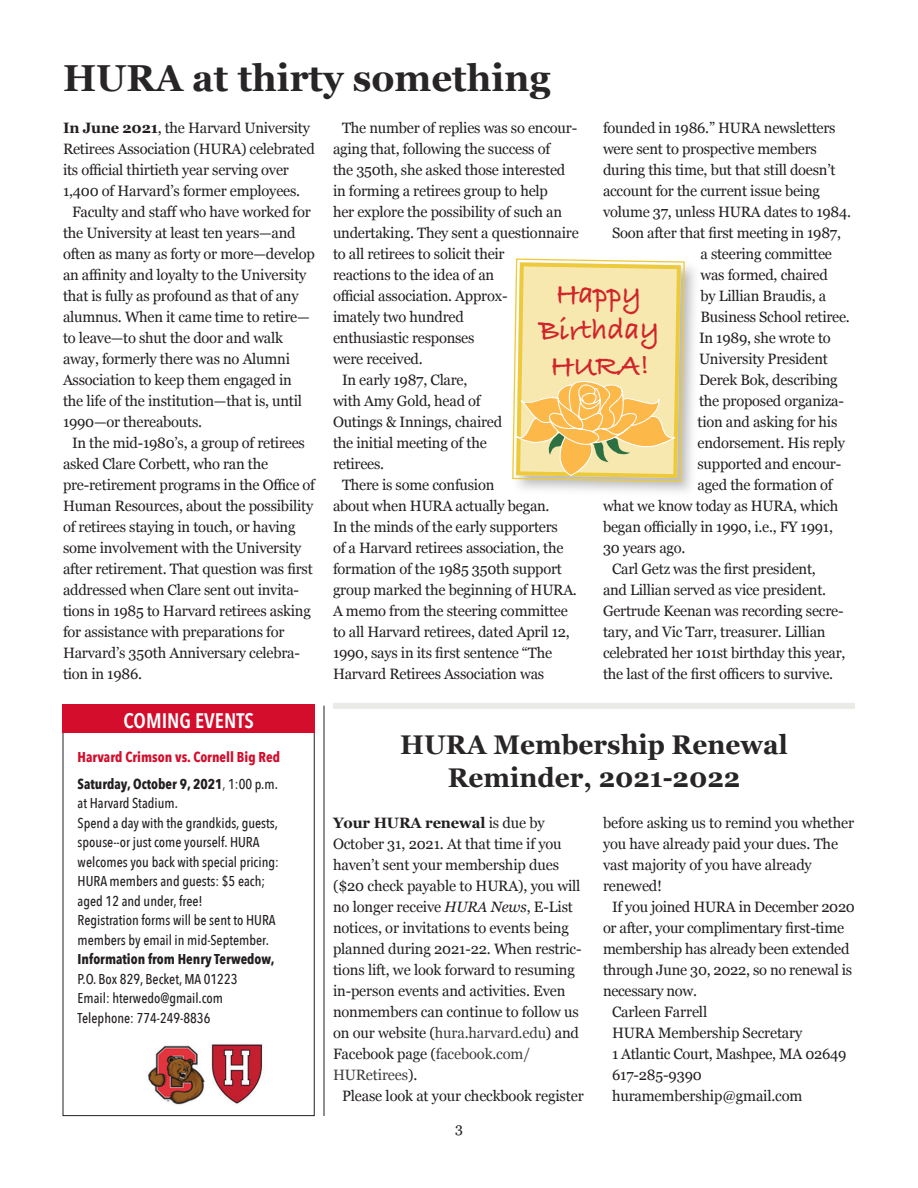
<style>
.page{position:relative;width:918px;height:1188px;background:#fff}
.page>*{position:absolute;margin:0;border:0;box-sizing:border-box;transform-origin:0 0}
.t1{font:700 37.5px "Georgia";color:#282526}
.Body_Copy{font:700 30.75px/36px "Bradley Hand ITCTT";color:#d1232a;text-align:center}
.t2{font:700 27px/33px "Georgia";color:#282526;text-align:center}
.Headers{font:600 21px "Avenir Next Condensed";color:#fff}
.Body_Copy-2{font:15px/21px "Georgia";letter-spacing:-.015em;color:#231f20}
.Body_Copy_first_para{font:15px/21px "Georgia";letter-spacing:-.01em;color:#231f20}
.No_Spacing{font:500 14.25px/19.5px "Avenir Next Condensed";color:#231f20}
.t3{font:700 14.25px/19.5px "Avenir Next Condensed";color:#231f20}
.No_Spacing-2{font:700 14.25px "Avenir Next Condensed";color:#d30d2b}
.t4{font:14.25px "Georgia";color:#231f20}
.s1{font-weight:700}
.s2{font-weight:400}
.s3{font-weight:500}
.s4{font-style:italic}
.s5{color:#3e3e3f}
</style>
<div class="page">
<div style="left:62px;top:705px;width:253px;height:28px;background:#d30d2b"></div>
<img style="left:147px;top:1043px;width:116px;height:62px">
<div style="left:333px;top:703px;width:522px;height:6px;background:#eaeae6"></div>
<div style="left:512px;top:258px;width:189px;height:240px;background:#231f20;opacity:.3"></div>
<svg style="left:512px;top:258px;width:173px;height:240px"></svg>
<svg style="left:514px;top:260px;width:169px;height:220px"></svg>
<hr style="left:324px;top:706px;width:1px;height:410px;background:#231f20">
<p class="t1" style="left:63px;top:50px;width:489px">HURA at thirty something</p>
<p class="Body_Copy_first_para" style="left:63px;top:117px;width:253px"><span class="s1">In June 2021</span>, the Harvard University Retirees Association (HURA) celebrated its official thirtieth year serving over 1,400 of Harvard’s former employees.</p>
<p class="Body_Copy-2" style="left:63px;top:201px;width:253px;text-indent:9px">Faculty and staff who have worked for the University at least ten years—and often as many as forty or more—develop an affinity and loyalty to the University that is fully as profound as that of any alumnus. When it came time to retire— to leave—to shut the door and walk away, formerly there was no Alumni Association to keep them engaged in the life of the institution—that is, until 1990—or thereabouts.</p>
<p class="Body_Copy-2" style="left:63px;top:432px;width:253px;text-indent:9px">In the mid-1980’s, a group of retirees asked Clare Corbett, who ran the pre-retirement programs in the Office of Human Resources, about the possibility of retirees staying in touch, or having some involvement with the University after retirement. That question was first addressed when Clare sent out invita&shy;tions in 1985 to Harvard retirees asking for assistance with preparations for Harvard’s 350th Anniversary celebra&shy;tion in 1986.</p>
<p class="Headers" style="left:123px;top:702px;width:132px">COMING EVENTS</p>
<p class="No_Spacing-2" style="left:78px;top:748px;width:204px">Harvard Crimson vs. Cornell Big Red</p>
<p class="No_Spacing" style="left:78px;top:774px;width:202px"><span class="s1">Saturday, October 9, 2021</span><span class="s2">,</span> 1:00 p.m. at Harvard Stadium.</p>
<p class="No_Spacing" style="left:78px;top:813px;width:203px">Spend a day with the grandkids, guests, spouse--or just come yourself. HURA welcomes you back with special pricing:<br>HURA members and guests: $5 each; aged 12 and under, free!</p>
<p class="No_Spacing" style="left:78px;top:910px;width:200px">Registration forms will be sent to HURA members by email in mid-September.</p>
<p class="t3" style="left:78px;top:949px;width:198px">Information from Henry Terwedow,<br><span class="s3">P.O. Box 829, Becket, MA 01223</span></p>
<p class="No_Spacing" style="left:78px;top:988px;width:147px">Email: hterwedo@gmail.com<br>Telephone: 774-249-8836</p>
<p class="Body_Copy-2" style="left:333px;top:117px;width:247px;text-indent:9px">The number of replies was so encour&shy;aging that, following the success of<br>the 350th, she asked those interested in forming a retirees group to help<br>her explore the possibility of such an undertaking. They sent a questionnaire to all retirees to solicit their<br>reactions to the idea of an<br>official association. Approx-<br>imately two hundred<br>enthusiastic responses<br>were received.</p>
<p class="Body_Copy-2" style="left:333px;top:369px;width:171px;text-indent:9px">In early 1987, Clare,<br>with Amy Gold, head of<br>Outings &amp; Innings, chaired the initial meeting of the retirees.</p>
<p class="Body_Copy-2" style="left:333px;top:474px;width:245px;text-indent:9px">There is some confusion<br>about when HURA actually began.<br>In the minds of the early supporters<br>of a Harvard retirees association, the formation of the 1985 350th support group marked the beginning of HURA.<br>A memo from the steering committee to all Harvard retirees, dated April 12, 1990, says in its first sentence “The Harvard Retirees Association was</p>
<p class="Body_Copy-2" style="left:603px;top:117px;width:250px">founded in 1986.” HURA newsletters were sent to prospective members during this time, but that still doesn’t account for the current issue being volume 37, unless HURA dates to 1984.</p>
<p class="Body_Copy-2" style="left:612px;top:222px;width:231px">Soon after that first meeting in 1987,</p>
<p class="Body_Copy-2" style="left:700px;top:243px;width:133px">a steering committee</p>
<p class="Body_Copy-2" style="left:700px;top:264px;width:129px">was formed, chaired</p>
<p class="Body_Copy-2" style="left:700px;top:285px;width:127px">by Lillian Braudis, a</p>
<p class="Body_Copy-2" style="left:700px;top:306px;width:151px">Business School retiree.</p>
<p class="Body_Copy-2" style="left:699px;top:327px;width:133px">In 1989, she wrote to</p>
<p class="Body_Copy-2" style="left:699px;top:348px;width:130px">University President</p>
<p class="Body_Copy-2" style="left:699px;top:369px;width:140px">Derek Bok, describing</p>
<p class="Body_Copy-2" style="left:699px;top:390px;width:147px">the proposed organiza-</p>
<p class="Body_Copy-2" style="left:698px;top:411px;width:141px">tion and asking for his</p>
<p class="Body_Copy-2" style="left:698px;top:432px;width:149px">endorsement. His reply</p>
<p class="Body_Copy-2" style="left:698px;top:453px;width:145px">supported and encour-</p>
<p class="Body_Copy-2" style="left:698px;top:474px;width:137px">aged the formation of</p>
<p class="Body_Copy-2" style="left:603px;top:495px;width:237px">what we know today as HURA, which</p>
<p class="Body_Copy-2" style="left:603px;top:516px;width:232px">began officially in 1990, i.e., FY 1991,</p>
<p class="Body_Copy-2" style="left:603px;top:537px;width:84px">30 years ago.</p>
<p class="Body_Copy-2" style="left:603px;top:558px;width:244px;text-indent:9px">Carl Getz was the first president,<br>and Lillian served as vice president.<br>Gertrude Keenan was recording secre&shy;tary, and Vic Tarr, treasurer. Lillian celebrated her 101st birthday this year, the last of the first officers to survive.</p>
<p class="Body_Copy" style="left:555px;top:275px;width:88px;rotate:-1deg">Happy</p>
<p class="Body_Copy" style="left:539px;top:311px;width:122px;rotate:-1deg">Birthday<br>HURA!</p>
<p class="t2" style="left:400px;top:727px;width:389px">HURA Membership Renewal<br>Reminder, 2021-2022</p>
<p class="Body_Copy_first_para" style="left:333px;top:811px;width:250px"><span class="s1">Your HURA renewal</span> is due by October 31, 2021. At that time if you haven’t sent your membership dues ($20 check payable to HURA), you will no longer receive <span class="s4">HURA News</span>, E-List notices, or invitations to events being planned during 2021-22. When restric&shy;tions lift, we look forward to resuming in-person events and activities. Even nonmembers can continue to follow us on our website (<span class="s5">hura.harvard.edu</span>) and Facebook page (<span class="s5">facebook.com/ HURetirees</span>).</p>
<p class="Body_Copy-2" style="left:342px;top:1084px;width:243px">Please look at your checkbook register</p>
<p class="t4" style="left:455px;top:1117px;width:9px">3</p>
<p class="Body_Copy-2" style="left:603px;top:811px;width:253px">before asking us to remind you whether you have already paid your dues. The vast majority of you have already renewed!</p>
<p class="Body_Copy-2" style="left:603px;top:895px;width:253px;text-indent:9px">If you joined HURA in December 2020 or after, your complimentary first-time membership has already been extended through June 30, 2022, so no renewal is necessary now.</p>
<p class="Body_Copy-2" style="left:612px;top:1000px;width:97px">Carleen Farrell</p>
<p class="Body_Copy-2" style="left:612px;top:1021px;width:192px">HURA Membership Secretary</p>
<p class="Body_Copy-2" style="left:612px;top:1042px;width:236px">1 Atlantic Court, Mashpee, MA 02649</p>
<p class="Body_Copy-2" style="left:612px;top:1063px;width:91px">617-285-9390</p>
<p class="Body_Copy-2" style="left:612px;top:1084px;width:192px">huramembership@gmail.com</p>
</div>
